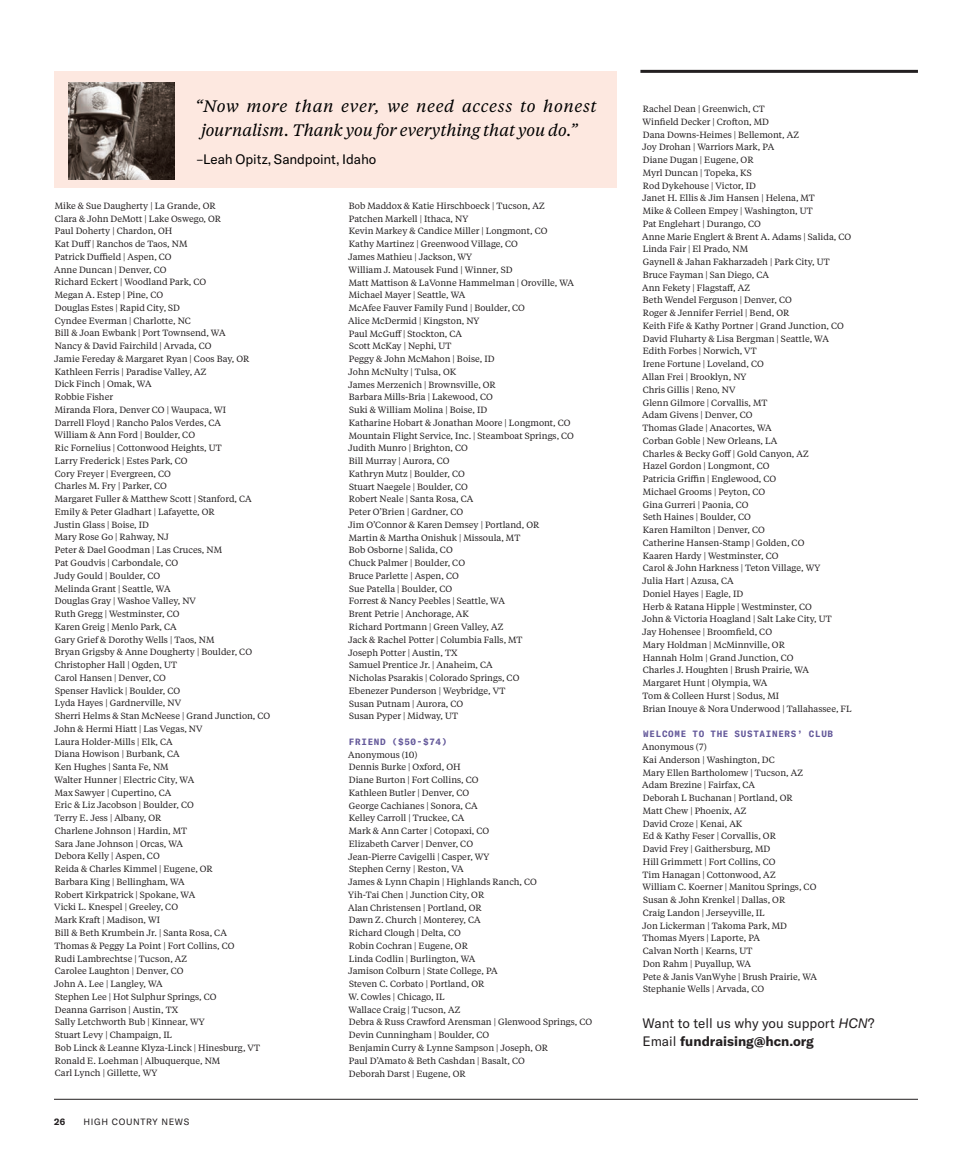
<style>
.page{position:relative;width:972px;height:1175px;background:#fff}
.page>*{position:absolute;margin:0;border:0;box-sizing:border-box;transform-origin:0 0}
.t1{font:italic 16.5px/24px "Tiempos Text";letter-spacing:.015em;color:#000}
.t2{font:13.5px/18px "GT America";color:#231f20}
.t3{font:13.5px "GT America";letter-spacing:-.005em;color:#000}
.t4{font:9px/12.8px "Tiempos Text";color:#231f20}
.t5{font:700 9px "GT America Mono";letter-spacing:.075em;color:#635899}
.t6{font:9px "GT America";letter-spacing:.075em;color:#231f20}
.t7{font:700 9px "GT America";color:#231f20}
.s1{font-style:italic}
.s2{font-weight:700}
</style>
<div class="page">
<hr style="left:54px;top:1099px;width:864px;height:1px;background:#231f20">
<hr style="left:640px;top:70px;width:278px;height:3px;background:#231f20">
<hr style="left:971px;top:0;width:1px;height:1174px;background:#392e5c">
<div style="left:54px;top:71px;width:563px;height:117px;background:#fde8e0"></div>
<img style="left:69px;top:82px;width:106px;height:97px">
<h1 class="t1" style="left:201px;top:93px;width:397px;text-indent:-6px">“Now more than ever, we need access to honest journalism. Thank you for everything that you do.”</h1>
<h2 class="t3" style="left:196px;top:151px;width:182px">–Leah Opitz, Sandpoint, Idaho</h2>
<p class="t4" style="left:54px;top:199px;width:218px">Mike &amp; Sue Daugherty | La Grande, OR<br>Clara &amp; John DeMott | Lake Oswego, OR<br>Paul Doherty | Chardon, OH<br>Kat Duff | Ranchos de Taos, NM<br>Patrick Duffield | Aspen, CO<br>Anne Duncan | Denver, CO<br>Richard Eckert | Woodland Park, CO<br>Megan A. Estep | Pine, CO<br>Douglas Estes | Rapid City, SD<br>Cyndee Everman | Charlotte, NC<br>Bill &amp; Joan Ewbank | Port Townsend, WA<br>Nancy &amp; David Fairchild | Arvada, CO<br>Jamie Fereday &amp; Margaret Ryan | Coos Bay, OR<br>Kathleen Ferris | Paradise Valley, AZ<br>Dick Finch | Omak, WA<br>Robbie Fisher<br>Miranda Flora, Denver CO | Waupaca, WI<br>Darrell Floyd | Rancho Palos Verdes, CA<br>William &amp; Ann Ford | Boulder, CO<br>Ric Fornelius | Cottonwood Heights, UT<br>Larry Frederick | Estes Park, CO<br>Cory Freyer | Evergreen, CO<br>Charles M. Fry | Parker, CO<br>Margaret Fuller &amp; Matthew Scott | Stanford, CA<br>Emily &amp; Peter Gladhart | Lafayette, OR<br>Justin Glass | Boise, ID<br>Mary Rose Go | Rahway, NJ<br>Peter &amp; Dael Goodman | Las Cruces, NM<br>Pat Goudvis | Carbondale, CO<br>Judy Gould | Boulder, CO<br>Melinda Grant | Seattle, WA<br>Douglas Gray | Washoe Valley, NV<br>Ruth Gregg | Westminster, CO<br>Karen Greig | Menlo Park, CA<br>Gary Grief &amp; Dorothy Wells | Taos, NM<br>Bryan Grigsby &amp; Anne Dougherty | Boulder, CO<br>Christopher Hall | Ogden, UT<br>Carol Hansen | Denver, CO<br>Spenser Havlick | Boulder, CO<br>Lyda Hayes | Gardnerville, NV<br>Sherri Helms &amp; Stan McNeese | Grand Junction, CO<br>John &amp; Hermi Hiatt | Las Vegas, NV<br>Laura Holder-Mills | Elk, CA<br>Diana Howison | Burbank, CA<br>Ken Hughes | Santa Fe, NM<br>Walter Hunner | Electric City, WA<br>Max Sawyer | Cupertino, CA<br>Eric &amp; Liz Jacobson | Boulder, CO<br>Terry E. Jess | Albany, OR<br>Charlene Johnson | Hardin, MT<br>Sara Jane Johnson | Orcas, WA<br>Debora Kelly | Aspen, CO<br>Reida &amp; Charles Kimmel | Eugene, OR<br>Barbara King | Bellingham, WA<br>Robert Kirkpatrick | Spokane, WA<br>Vicki L. Knespel | Greeley, CO<br>Mark Kraft | Madison, WI<br>Bill &amp; Beth Krumbein Jr. | Santa Rosa, CA<br>Thomas &amp; Peggy La Point | Fort Collins, CO<br>Rudi Lambrechtse | Tucson, AZ<br>Carolee Laughton | Denver, CO<br>John A. Lee | Langley, WA<br>Stephen Lee | Hot Sulphur Springs, CO<br>Deanna Garrison | Austin, TX<br>Sally Letchworth Bub | Kinnear, WY<br>Stuart Levy | Champaign, IL<br>Bob Linck &amp; Leanne Klyza-Linck | Hinesburg, VT<br>Ronald E. Loehman | Albuquerque, NM<br>Carl Lynch | Gillette, WY</p>
<p class="t4" style="left:348px;top:199px;width:227px">Bob Maddox &amp; Katie Hirschboeck | Tucson, AZ<br>Patchen Markell | Ithaca, NY<br>Kevin Markey &amp; Candice Miller | Longmont, CO<br>Kathy Martinez | Greenwood Village, CO<br>James Mathieu | Jackson, WY<br>William J. Matousek Fund | Winner, SD<br>Matt Mattison &amp; LaVonne Hammelman | Oroville, WA<br>Michael Mayer | Seattle, WA<br>McAfee Fauver Family Fund | Boulder, CO<br>Alice McDermid | Kingston, NY<br>Paul McGuff | Stockton, CA<br>Scott McKay | Nephi, UT<br>Peggy &amp; John McMahon | Boise, ID<br>John McNulty | Tulsa, OK<br>James Merzenich | Brownsville, OR<br>Barbara Mills-Bria | Lakewood, CO<br>Suki &amp; William Molina | Boise, ID<br>Katharine Hobart &amp; Jonathan Moore | Longmont, CO<br>Mountain Flight Service, Inc. | Steamboat Springs, CO<br>Judith Munro | Brighton, CO<br>Bill Murray | Aurora, CO<br>Kathryn Mutz | Boulder, CO<br>Stuart Naegele | Boulder, CO<br>Robert Neale | Santa Rosa, CA<br>Peter O’Brien | Gardner, CO<br>Jim O’Connor &amp; Karen Demsey | Portland, OR<br>Martin &amp; Martha Onishuk | Missoula, MT<br>Bob Osborne | Salida, CO<br>Chuck Palmer | Boulder, CO<br>Bruce Parlette | Aspen, CO<br>Sue Patella | Boulder, CO<br>Forrest &amp; Nancy Peebles | Seattle, WA<br>Brent Petrie | Anchorage, AK<br>Richard Portmann | Green Valley, AZ<br>Jack &amp; Rachel Potter | Columbia Falls, MT<br>Joseph Potter | Austin, TX<br>Samuel Prentice Jr. | Anaheim, CA<br>Nicholas Psarakis | Colorado Springs, CO<br>Ebenezer Punderson | Weybridge, VT<br>Susan Putnam | Aurora, CO<br>Susan Pyper | Midway, UT</p>
<p class="t5" style="left:349px;top:736px;width:100px">FRIEND ($50-$74)</p>
<p class="t4" style="left:348px;top:747px;width:246px">Anonymous (10)<br>Dennis Burke | Oxford, OH<br>Diane Burton | Fort Collins, CO<br>Kathleen Butler | Denver, CO<br>George Cachianes | Sonora, CA<br>Kelley Carroll | Truckee, CA<br>Mark &amp; Ann Carter | Cotopaxi, CO<br>Elizabeth Carver | Denver, CO<br>Jean-Pierre Cavigelli | Casper, WY<br>Stephen Cerny | Reston, VA<br>James &amp; Lynn Chapin | Highlands Ranch, CO<br>Yih-Tai Chen | Junction City, OR<br>Alan Christensen | Portland, OR<br>Dawn Z. Church | Monterey, CA<br>Richard Clough | Delta, CO<br>Robin Cochran | Eugene, OR<br>Linda Codlin | Burlington, WA<br>Jamison Colburn | State College, PA<br>Steven C. Corbato | Portland, OR<br>W. Cowles | Chicago, IL<br>Wallace Craig | Tucson, AZ<br>Debra &amp; Russ Crawford Arensman | Glenwood Springs, CO<br>Devin Cunningham | Boulder, CO<br>Benjamin Curry &amp; Lynne Sampson | Joseph, OR<br>Paul D’Amato &amp; Beth Cashdan | Basalt, CO<br>Deborah Darst | Eugene, OR</p>
<p class="t7" style="left:54px;top:1116px;width:13px">26</p>
<p class="t6" style="left:83px;top:1117px;width:107px">HIGH COUNTRY NEWS</p>
<p class="t4" style="left:642px;top:102px;width:211px">Rachel Dean | Greenwich, CT<br>Winfield Decker | Crofton, MD<br>Dana Downs-Heimes | Bellemont, AZ<br>Joy Drohan | Warriors Mark, PA<br>Diane Dugan | Eugene, OR<br>Myrl Duncan | Topeka, KS<br>Rod Dykehouse | Victor, ID<br>Janet H. Ellis &amp; Jim Hansen | Helena, MT<br>Mike &amp; Colleen Empey | Washington, UT<br>Pat Englehart | Durango, CO<br>Anne Marie Englert &amp; Brent A. Adams | Salida, CO<br>Linda Fair | El Prado, NM<br>Gaynell &amp; Jahan Fakharzadeh | Park City, UT<br>Bruce Fayman | San Diego, CA<br>Ann Fekety | Flagstaff, AZ<br>Beth Wendel Ferguson | Denver, CO<br>Roger &amp; Jennifer Ferriel | Bend, OR<br>Keith Fife &amp; Kathy Portner | Grand Junction, CO<br>David Fluharty &amp; Lisa Bergman | Seattle, WA<br>Edith Forbes | Norwich, VT<br>Irene Fortune | Loveland, CO<br>Allan Frei | Brooklyn, NY<br>Chris Gillis | Reno, NV<br>Glenn Gilmore | Corvallis, MT<br>Adam Givens | Denver, CO<br>Thomas Glade | Anacortes, WA<br>Corban Goble | New Orleans, LA<br>Charles &amp; Becky Goff | Gold Canyon, AZ<br>Hazel Gordon | Longmont, CO<br>Patricia Griffin | Englewood, CO<br>Michael Grooms | Peyton, CO<br>Gina Gurreri | Paonia, CO<br>Seth Haines | Boulder, CO<br>Karen Hamilton | Denver, CO<br>Catherine Hansen-Stamp | Golden, CO<br>Kaaren Hardy | Westminster, CO<br>Carol &amp; John Harkness | Teton Village, WY<br>Julia Hart | Azusa, CA<br>Doniel Hayes | Eagle, ID<br>Herb &amp; Ratana Hipple | Westminster, CO<br>John &amp; Victoria Hoagland | Salt Lake City, UT<br>Jay Hohensee | Broomfield, CO<br>Mary Holdman | McMinnville, OR<br>Hannah Holm | Grand Junction, CO<br>Charles J. Houghten | Brush Prairie, WA<br>Margaret Hunt | Olympia, WA<br>Tom &amp; Colleen Hurst | Sodus, MI<br>Brian Inouye &amp; Nora Underwood | Tallahassee, FL</p>
<p class="t5" style="left:643px;top:728px;width:191px">WELCOME TO THE SUSTAINERS’ CLUB</p>
<p class="t4" style="left:642px;top:740px;width:176px">Anonymous (7)<br>Kai Anderson | Washington, DC<br>Mary Ellen Bartholomew | Tucson, AZ<br>Adam Brezine | Fairfax, CA<br>Deborah L Buchanan | Portland, OR<br>Matt Chew | Phoenix, AZ<br>David Croze | Kenai, AK<br>Ed &amp; Kathy Feser | Corvallis, OR<br>David Frey | Gaithersburg, MD<br>Hill Grimmett | Fort Collins, CO<br>Tim Hanagan | Cottonwood, AZ<br>William C. Koerner | Manitou Springs, CO<br>Susan &amp; John Krenkel | Dallas, OR<br>Craig Landon | Jerseyville, IL<br>Jon Lickerman | Takoma Park, MD<br>Thomas Myers | Laporte, PA<br>Calvan North | Kearns, UT<br>Don Rahm | Puyallup, WA<br>Pete &amp; Janis VanWyhe | Brush Prairie, WA<br>Stephanie Wells | Arvada, CO</p>
<h2 class="t2" style="left:642px;top:1014px;width:233px">Want to tell us why you support <span class="s1">HCN</span>?<br>Email <span class="s2">fundraising@hcn.org</span></h2>
</div>
